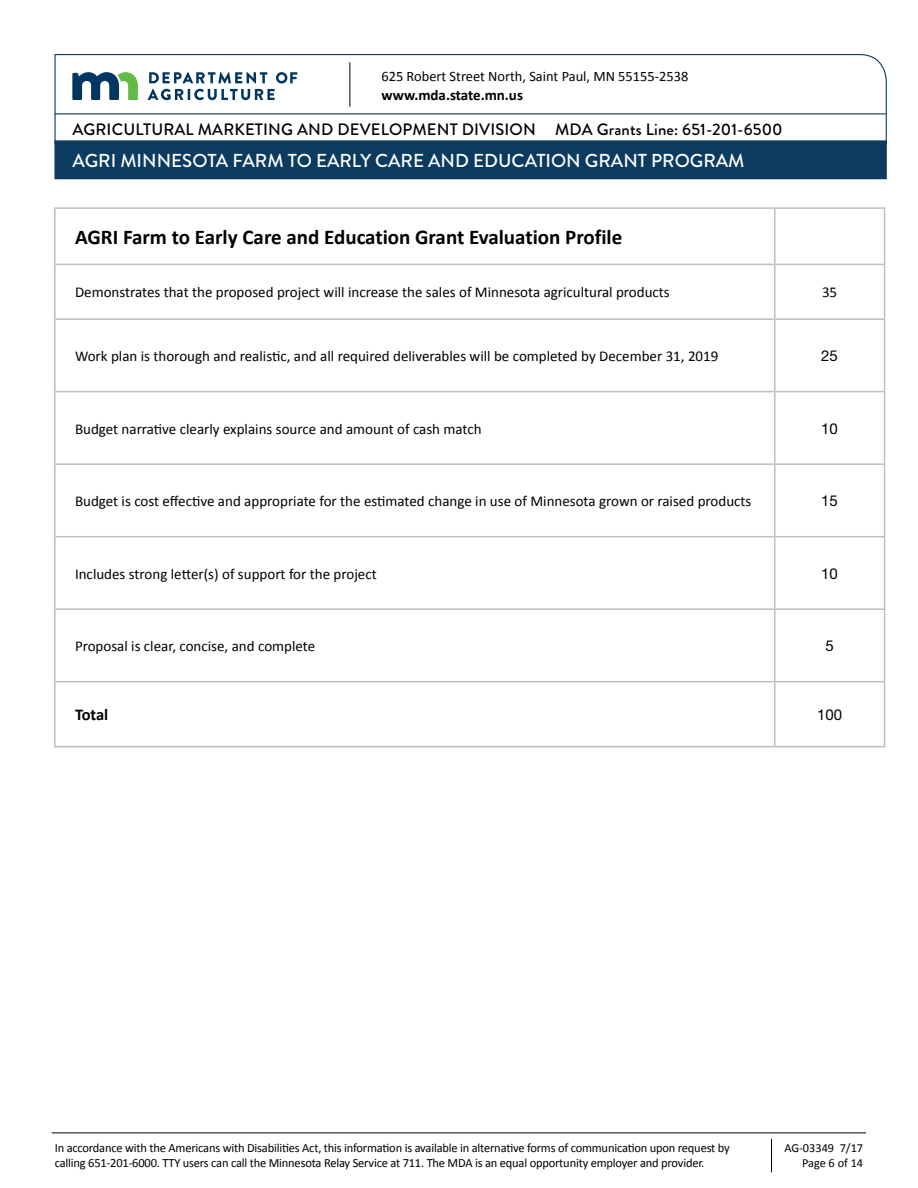
<style>
.page{position:relative;width:918px;height:1188px;background:#fff}
.page>*{position:absolute;margin:0;border:0;box-sizing:border-box;transform-origin:0 0}
.t1{font:700 21px "Calibri";color:#000}
.t2{font:500 18.75px "Brandon Grotesque";color:#fff}
.t3{font:500 16.5px "Brandon Grotesque";letter-spacing:.01em;color:#000}
.P1_calibri_55_10_pt{font:700 16.5px "Calibri";letter-spacing:-.005em;color:#000}
.P1_calibri_55_10_pt-2{font:15px "Calibri";color:#000}
.t4{font:700 15px "Calibri";color:#000}
.t5{font:15px "Helvetica Neue";color:#000}
.t6{font:14.4px "Calibri";color:#000}
.t7{font:12.6px/15px "Calibri";letter-spacing:-.015em;color:#000}
.t8{font:12.3px/14.7px "Calibri";color:#000;text-align:right}
</style>
<div class="page">
<hr style="left:771px;top:1139px;width:1px;height:33px;background:#000">
<hr style="left:52px;top:1132px;width:814px;height:1px;background:#000">
<svg style="left:54px;top:54px;width:833px;height:86px"></svg>
<hr style="left:55px;top:113px;width:831px;height:1px;background:#0c3b60">
<div style="left:54px;top:140px;width:833px;height:39px;background:#0c3b60;border:2px solid #0c3b60"></div>
<svg style="left:72px;top:72px;width:66px;height:28px"></svg>
<svg style="left:148px;top:72px;width:149px;height:28px"></svg>
<hr style="left:350px;top:62px;width:1px;height:45px;background:#000">
<hr style="left:54px;top:207px;width:721px;height:2px;background:#bcbec0">
<hr style="left:54px;top:209px;width:2px;height:55px;background:#bcbec0">
<hr style="left:775px;top:207px;width:110px;height:2px;background:#bcbec0">
<hr style="left:774px;top:209px;width:1px;height:55px;background:#bcbec0">
<hr style="left:884px;top:209px;width:1px;height:55px;background:#bcbec0">
<hr style="left:54px;top:264px;width:721px;height:1px;background:#bcbec0">
<hr style="left:54px;top:265px;width:2px;height:53px;background:#bcbec0">
<hr style="left:775px;top:264px;width:110px;height:1px;background:#bcbec0">
<hr style="left:774px;top:265px;width:1px;height:53px;background:#bcbec0">
<hr style="left:884px;top:265px;width:1px;height:53px;background:#bcbec0">
<hr style="left:54px;top:318px;width:721px;height:2px;background:#bcbec0">
<hr style="left:54px;top:320px;width:2px;height:71px;background:#bcbec0">
<hr style="left:775px;top:318px;width:110px;height:2px;background:#bcbec0">
<hr style="left:774px;top:320px;width:1px;height:71px;background:#bcbec0">
<hr style="left:884px;top:320px;width:1px;height:71px;background:#bcbec0">
<hr style="left:54px;top:391px;width:721px;height:1px;background:#bcbec0">
<hr style="left:54px;top:392px;width:2px;height:71px;background:#bcbec0">
<hr style="left:775px;top:391px;width:110px;height:1px;background:#bcbec0">
<hr style="left:774px;top:392px;width:1px;height:71px;background:#bcbec0">
<hr style="left:884px;top:392px;width:1px;height:71px;background:#bcbec0">
<hr style="left:54px;top:463px;width:721px;height:2px;background:#bcbec0">
<hr style="left:54px;top:465px;width:2px;height:71px;background:#bcbec0">
<hr style="left:775px;top:463px;width:110px;height:2px;background:#bcbec0">
<hr style="left:774px;top:465px;width:1px;height:71px;background:#bcbec0">
<hr style="left:884px;top:465px;width:1px;height:71px;background:#bcbec0">
<hr style="left:54px;top:536px;width:721px;height:1px;background:#bcbec0">
<hr style="left:54px;top:537px;width:2px;height:71px;background:#bcbec0">
<hr style="left:775px;top:536px;width:110px;height:1px;background:#bcbec0">
<hr style="left:774px;top:537px;width:1px;height:71px;background:#bcbec0">
<hr style="left:884px;top:537px;width:1px;height:71px;background:#bcbec0">
<hr style="left:54px;top:608px;width:721px;height:2px;background:#bcbec0">
<hr style="left:54px;top:610px;width:2px;height:71px;background:#bcbec0">
<hr style="left:775px;top:608px;width:110px;height:2px;background:#bcbec0">
<hr style="left:774px;top:610px;width:1px;height:71px;background:#bcbec0">
<hr style="left:884px;top:610px;width:1px;height:71px;background:#bcbec0">
<hr style="left:54px;top:681px;width:721px;height:1px;background:#bcbec0">
<hr style="left:54px;top:682px;width:2px;height:64px;background:#bcbec0">
<hr style="left:775px;top:681px;width:110px;height:1px;background:#bcbec0">
<hr style="left:774px;top:682px;width:1px;height:64px;background:#bcbec0">
<hr style="left:884px;top:682px;width:1px;height:64px;background:#bcbec0">
<hr style="left:54px;top:746px;width:721px;height:1px;background:#bcbec0">
<hr style="left:775px;top:746px;width:110px;height:1px;background:#bcbec0">
<p class="t6" style="left:382px;top:67px;width:308px">625 Robert Street North, Saint Paul, MN 55155-2538</p>
<p class="t4" style="left:382px;top:85px;width:143px">www.mda.state.mn.us</p>
<p class="t3" style="left:72px;top:118px;width:712px">AGRICULTURAL MARKETING AND DEVELOPMENT DIVISION MDA Grants Line: 651-201-6500</p>
<p class="t2" style="left:72px;top:148px;width:674px">AGRI MINNESOTA FARM TO EARLY CARE AND EDUCATION GRANT PROGRAM</p>
<h3 class="t1" style="left:75px;top:224px;width:549px">AGRI Farm to Early Care and Education Grant Evaluation Profile</h3>
<p class="P1_calibri_55_10_pt-2" style="left:75px;top:283px;width:596px">Demonstrates that the proposed project will increase the sales of Minnesota agricultural products</p>
<p class="P1_calibri_55_10_pt-2" style="left:822px;top:283px;width:17px">35</p>
<p class="P1_calibri_55_10_pt-2" style="left:75px;top:347px;width:645px">Work plan is thorough and realistic, and all required deliverables will be completed by December 31, 2019</p>
<p class="t5" style="left:821px;top:347px;width:18px">25</p>
<p class="P1_calibri_55_10_pt-2" style="left:75px;top:419px;width:408px">Budget narrative clearly explains source and amount of cash match</p>
<p class="t5" style="left:821px;top:420px;width:18px">10</p>
<p class="P1_calibri_55_10_pt-2" style="left:75px;top:492px;width:678px">Budget is cost effective and appropriate for the estimated change in use of Minnesota grown or raised products</p>
<p class="t5" style="left:821px;top:492px;width:18px">15</p>
<p class="P1_calibri_55_10_pt-2" style="left:75px;top:564px;width:303px">Includes strong letter(s) of support for the project</p>
<p class="t5" style="left:821px;top:565px;width:18px">10</p>
<p class="P1_calibri_55_10_pt-2" style="left:75px;top:637px;width:242px">Proposal is clear, concise, and complete</p>
<p class="t5" style="left:825px;top:637px;width:10px">5</p>
<p class="P1_calibri_55_10_pt" style="left:75px;top:704px;width:35px">Total</p>
<p class="t5" style="left:817px;top:706px;width:27px">100</p>
<p class="t7" style="left:55px;top:1140px;width:677px">In accordance with the Americans with Disabilities Act, this information is available in alternative forms of communication upon request by calling 651-201-6000. TTY users can call the Minnesota Relay Service at 711. The MDA is an equal opportunity employer and provider.</p>
<p class="t8" style="left:784px;top:1141px;width:80px">AG-03349 7/17<br>Page 6 of 14</p>
</div>
